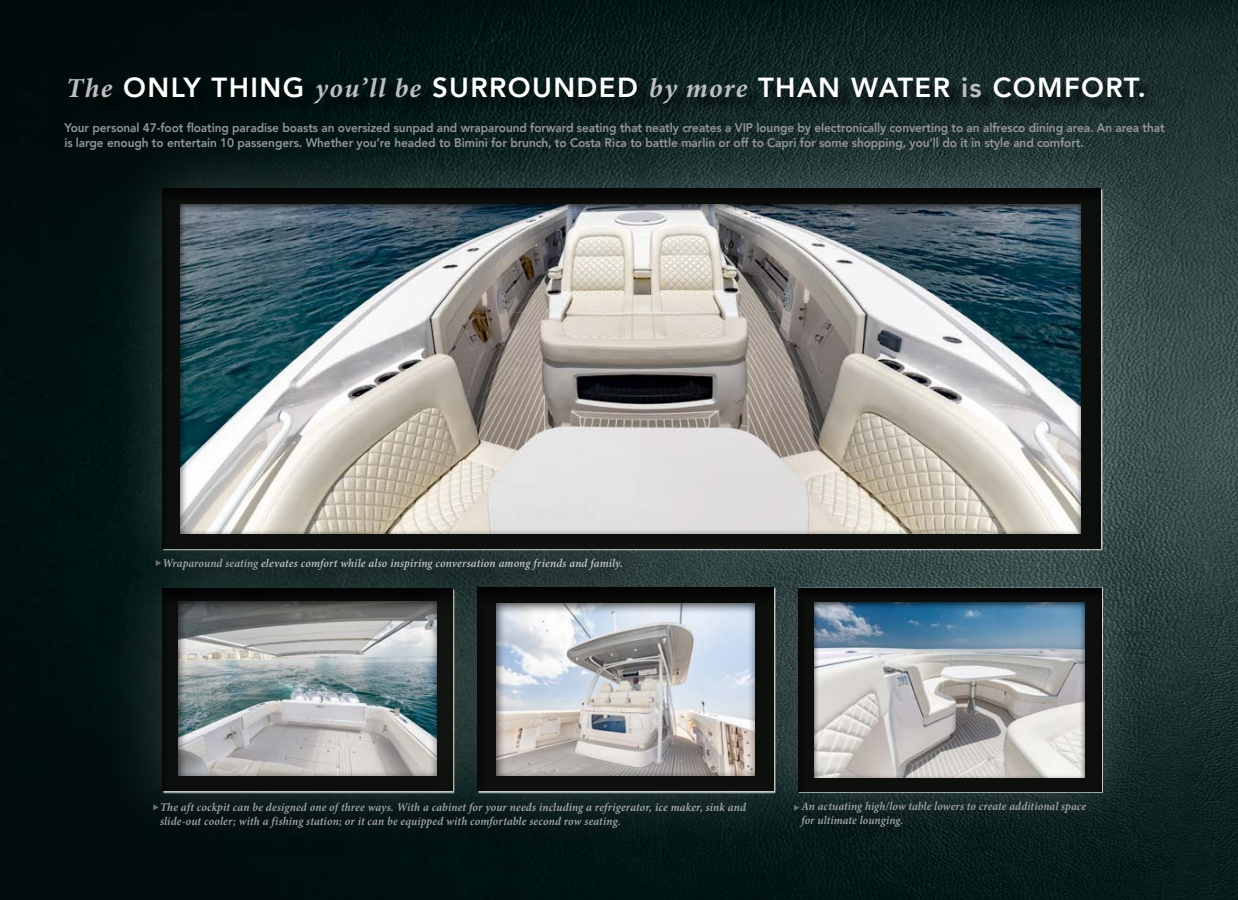
<style>
.page{position:relative;width:1238px;height:900px;background:#fff}
.page>*{position:absolute;margin:0;border:0;box-sizing:border-box;transform-origin:0 0}
.t1{font:800 27.5px "Avenir";letter-spacing:.05em;color:#fff}
.t2{font:800 12.5px/15px "Avenir";letter-spacing:-.01em;color:#939598;scale:.95 1}
.t3{font:italic 600 11.88px/13.8px "Minion Pro";letter-spacing:.015em;color:#a7a9ac;scale:.95 1}
.t4{font:italic 600 11.88px "Minion Pro";letter-spacing:.015em;color:#c2c4c6;scale:.95 1}
.s1{font-family:"Minion Pro";font-weight:700;font-style:italic;color:#bcbec0}
.s2{color:#bcbec0}
.s3{color:#a7a9ac}
</style>
<div class="page">
<img style="left:0;top:0;width:1238px;height:900px">
<div style="left:72px;top:80px;width:1087px;height:40px;background:#000;opacity:.75"></div>
<div style="left:96px;top:522px;width:423px;height:336px;background:#fff;opacity:.2"></div>
<div style="left:161px;top:587px;width:293px;height:205px;background:#0c0f0c"></div>
<div style="left:177px;top:600px;width:262px;height:176px;background:#000;opacity:.75"></div>
<div style="left:138px;top:785px;width:631px;height:72px;background:#000;opacity:.75"></div>
<svg style="left:153px;top:804px;width:6px;height:6px"></svg>
<div style="left:105px;top:130px;width:1054px;height:477px;background:#fff;opacity:.2"></div>
<div style="left:162px;top:186px;width:940px;height:363px;background:#0b0e0b"></div>
<div style="left:180px;top:202px;width:902px;height:331px;background:#000;opacity:.75"></div>
<div style="left:141px;top:541px;width:503px;height:57px;background:#000;opacity:.75"></div>
<svg style="left:156px;top:560px;width:5px;height:6px"></svg>
<div style="left:411px;top:520px;width:429px;height:338px;background:#fff;opacity:.2"></div>
<div style="left:468px;top:580px;width:308px;height:212px;background:#000;opacity:.75"></div>
<div style="left:495px;top:601px;width:261px;height:175px;background:#000;opacity:.75"></div>
<div style="left:751px;top:541px;width:397px;height:298px;background:#fff;opacity:.2"></div>
<div style="left:797px;top:585px;width:306px;height:208px;background:#0b0e0b"></div>
<div style="left:813px;top:600px;width:273px;height:178px;background:#000;opacity:.75"></div>
<div style="left:778px;top:784px;width:330px;height:72px;background:#000;opacity:.75"></div>
<svg style="left:794px;top:805px;width:5px;height:6px"></svg>
<h1 class="t1" style="left:66px;top:67px;width:1081px"><span class="s1">The</span> ONLY THING <span class="s1">you’ll be</span> SURROUNDED <span class="s1">by more</span> THAN WATER <span class="s2">is</span> COMFORT.</h1>
<p class="t2" style="left:64px;top:121px;width:1159px">Your personal 47-foot floating paradise boasts an oversized sunpad and wraparound forward seating that neatly creates a VIP lounge by electronically converting to an alfresco dining area. An area that is large enough to entertain 10 passengers. Whether you’re headed to Bimini for brunch, to Costa Rica to battle marlin or off to Capri for some shopping, you’ll do it in style and comfort.</p>
<p class="t4" style="left:163px;top:555px;width:486px"><span class="s3">Wraparound seating</span> elevates comfort while also inspiring conversation among friends and family.</p>
<p class="t3" style="left:160px;top:800px;width:618px">The aft cockpit can be designed one of three ways. With a cabinet for your needs including a refrigerator, ice maker, sink and slide-out cooler; with a fishing station; or it can be equipped with comfortable second row seating.</p>
<p class="t3" style="left:801px;top:800px;width:301px">An actuating high/low table lowers to create additional space for ultimate lounging.</p>
</div>
